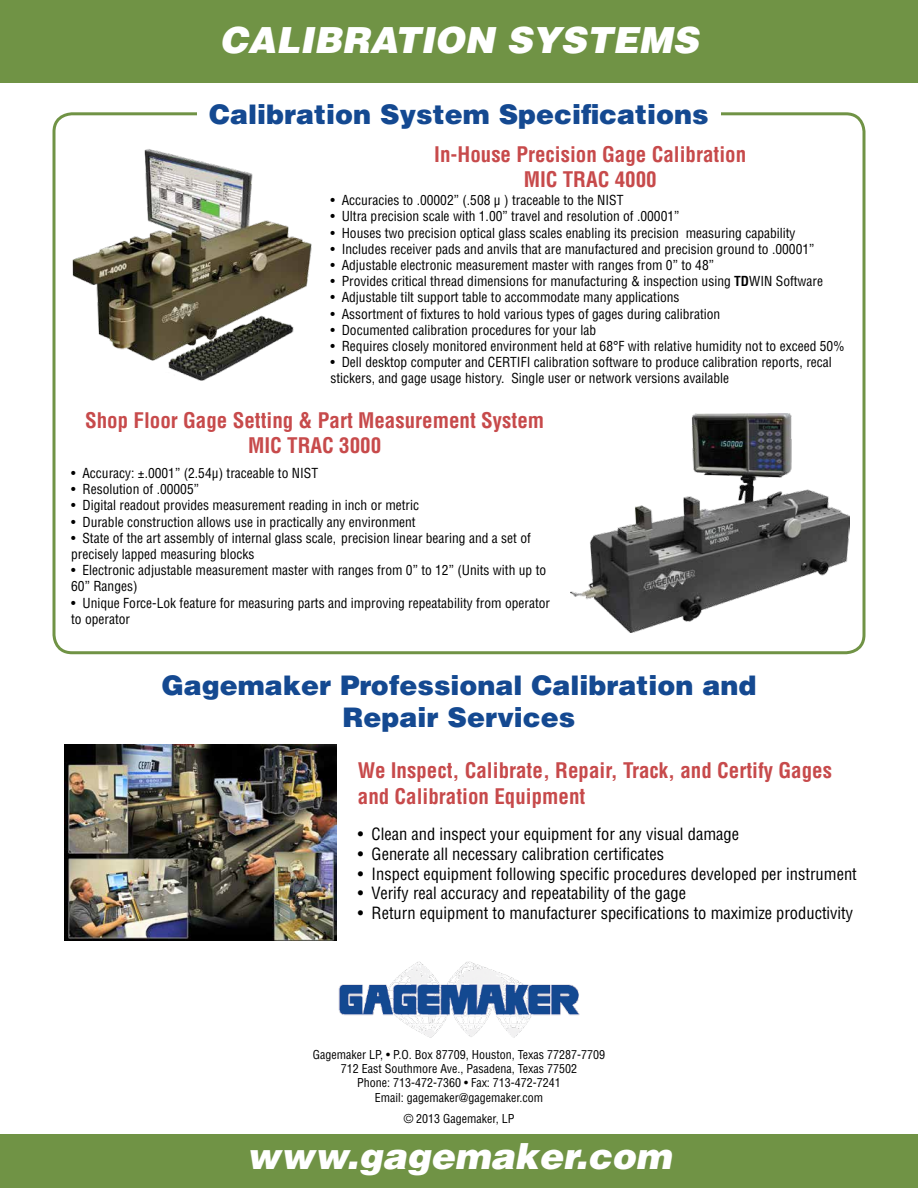
<style>
.page{position:relative;width:918px;height:1188px;background:#fff}
.page>*{position:absolute;margin:0;border:0;box-sizing:border-box;transform-origin:0 0}
.t1{font:italic 900 36px "Helvetica LT Std";color:#fff}
.t2{font:900 27px/32.4px "Helvetica LT Std";color:#144991;text-align:center}
.t3{font:700 condensed 21px/25.2px "Helvetica LT Std";color:#c74a4b;text-align:center}
.t4{font:condensed 16.5px "Helvetica LT Std";color:#000}
.t5{font:condensed 13.5px/16.2px "Helvetica LT Std";color:#000}
.t6{font:condensed 12px/14.4px "Helvetica LT Std";color:#000;text-align:center}
.s1{font-weight:700}
</style>
<div class="page">
<div style="left:0;top:1134px;width:918px;height:54px;background:#709345"></div>
<div style="left:0;top:0;width:918px;height:83px;background:#709345"></div>
<img style="left:338px;top:961px;width:242px;height:77px">
<img style="left:65px;top:744px;width:271px;height:196px">
<img style="left:571px;top:413px;width:279px;height:219px">
<img style="left:72px;top:149px;width:240px;height:232px">
<h1 class="t1" style="left:220px;top:17px;width:480px">CALIBRATION SYSTEMS</h1>
<h2 class="t2" style="left:209px;top:97px;width:501px">Calibration System Specifications</h2>
<h3 class="t3" style="left:434px;top:141px;width:314px">In-House Precision Gage Calibration<br>MIC TRAC 4000</h3>
<p class="t5" style="left:330px;top:192px;width:295px">• Accuracies to .00002” (.508 µ ) traceable to the NIST</p>
<p class="t5" style="left:330px;top:208px;width:351px">• Ultra precision scale with 1.00” travel and resolution of .00001”</p>
<p class="t5" style="left:330px;top:224px;width:467px">• Houses two precision optical glass scales enabling its precision measuring capability</p>
<p class="t5" style="left:330px;top:241px;width:485px">• Includes receiver pads and anvils that are manufactured and precision ground to .00001”</p>
<p class="t5" style="left:330px;top:257px;width:385px">• Adjustable electronic measurement master with ranges from 0” to 48”</p>
<p class="t5" style="left:330px;top:273px;width:494px">• Provides critical thread dimensions for manufacturing &amp; inspection using <span class="s1">TD</span>WIN Software</p>
<p class="t5" style="left:330px;top:289px;width:351px">• Adjustable tilt support table to accommodate many applications</p>
<p class="t5" style="left:330px;top:305px;width:391px">• Assortment of fixtures to hold various types of gages during calibration</p>
<p class="t5" style="left:330px;top:322px;width:267px">• Documented calibration procedures for your lab</p>
<p class="t5" style="left:330px;top:338px;width:516px">• Requires closely monitored environment held at 68°F with relative humidity not to exceed 50%</p>
<p class="t5" style="left:330px;top:354px;width:503px">• Dell desktop computer and CERTIFI calibration software to produce calibration reports, recal stickers, and gage usage history. Single user or network versions available</p>
<h3 class="t3" style="left:85px;top:407px;width:461px">Shop Floor Gage Setting &amp; Part Measurement System<br>MIC TRAC 3000</h3>
<p class="t5" style="left:71px;top:465px;width:248px">• Accuracy: ±.0001” (2.54μ) traceable to NIST</p>
<p class="t5" style="left:71px;top:481px;width:129px">• Resolution of .00005”</p>
<p class="t5" style="left:71px;top:497px;width:349px">• Digital readout provides measurement reading in inch or metric</p>
<p class="t5" style="left:71px;top:513px;width:346px">• Durable construction allows use in practically any environment</p>
<p class="t5" style="left:71px;top:530px;width:461px">• State of the art assembly of internal glass scale, precision linear bearing and a set of precisely lapped measuring blocks</p>
<p class="t5" style="left:71px;top:562px;width:477px">• Electronic adjustable measurement master with ranges from 0” to 12” (Units with up to<br>60” Ranges)</p>
<p class="t5" style="left:71px;top:594px;width:480px">• Unique Force-Lok feature for measuring parts and improving repeatability from operator to operator</p>
<h2 class="t2" style="left:161px;top:668px;width:597px">Gagemaker Professional Calibration and<br>Repair Services</h2>
<h3 class="t3" style="left:358px;top:758px;width:476px;text-align:left">We Inspect, Calibrate, Repair, Track, and Certify Gages and Calibration Equipment</h3>
<p class="t4" style="left:358px;top:824px;width:383px">• Clean and inspect your equipment for any visual damage</p>
<p class="t4" style="left:358px;top:843px;width:308px">• Generate all necessary calibration certificates</p>
<p class="t4" style="left:358px;top:863px;width:500px">• Inspect equipment following specific procedures developed per instrument</p>
<p class="t4" style="left:358px;top:883px;width:330px">• Verify real accuracy and repeatability of the gage</p>
<p class="t4" style="left:358px;top:903px;width:497px">• Return equipment to manufacturer specifications to maximize productivity</p>
<p class="t6" style="left:313px;top:1047px;width:294px">Gagemaker LP, • P.O. Box 87709, Houston, Texas 77287-7709<br>712 East Southmore Ave., Pasadena, Texas 77502<br>Phone: 713-472-7360 • Fax: 713-472-7241<br>Email: gagemaker@gagemaker.com</p>
<p class="t6" style="left:404px;top:1112px;width:112px">© 2013 Gagemaker, LP</p>
<h1 class="t1" style="left:247px;top:1133px;width:426px">www.gagemaker.com</h1>
</div>
